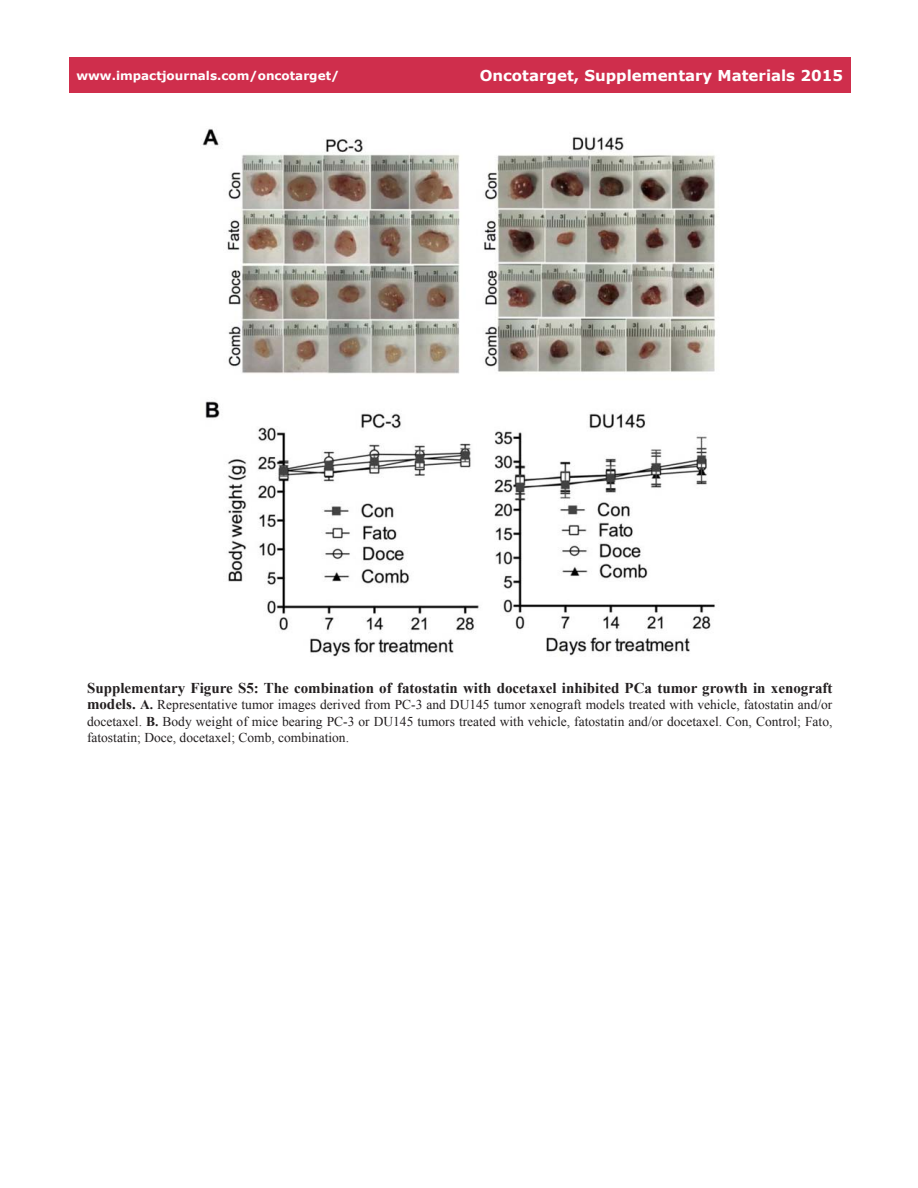
<style>
.page{position:relative;width:918px;height:1188px;background:#fff}
.page>*{position:absolute;margin:0;border:0;box-sizing:border-box;transform-origin:0 0}
.FigureText{font:700 15px "Times New Roman";color:#231f20}
.t1{font:700 15px "Verdana";color:#fff}
.FigureText-2{font:13.5px/16.2px "Times New Roman";color:#231f20;text-align:justify}
.t2{font:700 12px "Verdana";color:#fff}
.s1{font-weight:700;font-size:15px}
.s2{font-weight:700}
</style>
<div class="page">
<div style="left:69px;top:57px;width:781px;height:36px;background:#cf2e4c"></div>
<img style="left:202px;top:129px;width:514px;height:528px">
<p class="t2" style="left:76px;top:67px;width:264px">www.impactjournals.com/oncotarget/</p>
<p class="t1" style="left:480px;top:65px;width:365px">Oncotarget, Supplementary Materials 2015</p>
<p class="FigureText" style="left:87px;top:678px;width:747px">Supplementary Figure S5: The combination of fatostatin with docetaxel inhibited PCa tumor growth in xenograft</p>
<p class="FigureText-2" style="left:87px;top:697px;width:747px"><span class="s1">models.</span> <span class="s2">A.</span> Representative tumor images derived from PC-3 and DU145 tumor xenograft models treated with vehicle, fatostatin and/or docetaxel. <span class="s2">B.</span> Body weight of mice bearing PC-3 or DU145 tumors treated with vehicle, fatostatin and/or docetaxel. Con, Control; Fato, fatostatin; Doce, docetaxel; Comb, combination.</p>
</div>
